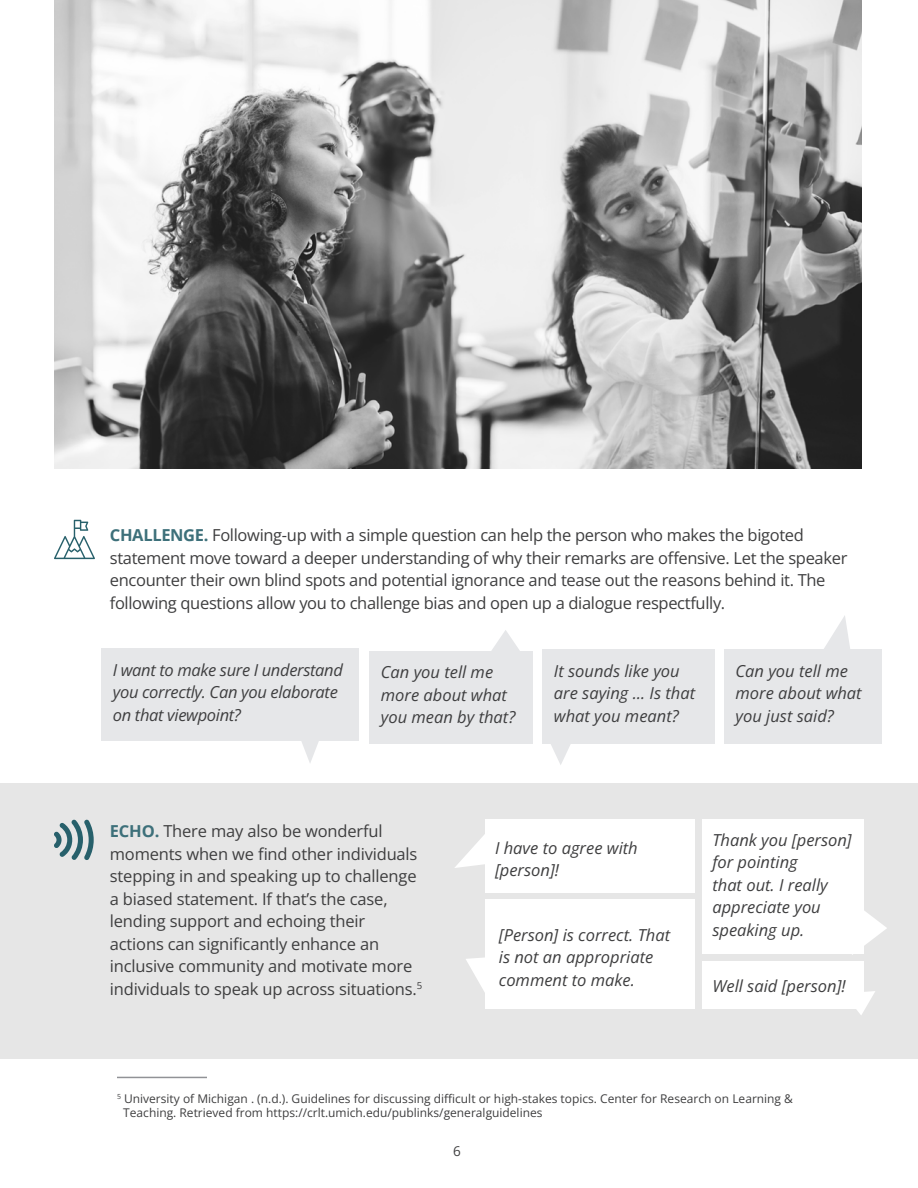
<style>
.page{position:relative;width:918px;height:1188px;background:#fff}
.page>*{position:absolute;margin:0;border:0;box-sizing:border-box;transform-origin:0 0}
.t1{font:16.5px/22.5px "Open Sans";letter-spacing:-.02em;color:#3e3e3f}
.t2{font:italic 16.5px/22.5px "Open Sans";color:#3e3e3f}
.t3{font:italic 16.5px/22.5px "Open Sans";letter-spacing:-.02em;color:#3e3e3f}
.t4{font:13.5px "Open Sans";color:#3e3e3f}
.t5{font:12px "Open Sans";color:#3e3e3f}
.s1{font-weight:700;color:#3d707a}
</style>
<div class="page">
<div style="left:0;top:783px;width:918px;height:275px;background:#e6e6e6"></div>
<svg style="left:54px;top:520px;width:41px;height:39px"></svg>
<div style="left:542px;top:650px;width:173px;height:94px;background:#e6e7e9"></div>
<div style="left:369px;top:651px;width:164px;height:92px;background:#e6e7e9"></div>
<div style="left:724px;top:650px;width:157px;height:94px;background:#e6e7e9"></div>
<div style="left:101px;top:648px;width:258px;height:92px;background:#e6e7e9"></div>
<svg style="left:816px;top:616px;width:34px;height:34px"></svg>
<svg style="left:551px;top:744px;width:20px;height:21px"></svg>
<svg style="left:491px;top:630px;width:29px;height:21px"></svg>
<svg style="left:294px;top:740px;width:32px;height:23px"></svg>
<svg style="left:54px;top:820px;width:40px;height:40px"></svg>
<div style="left:702px;top:961px;width:162px;height:47px;background:#fff"></div>
<div style="left:485px;top:819px;width:210px;height:74px;background:#fff"></div>
<svg style="left:455px;top:834px;width:30px;height:34px"></svg>
<svg style="left:844px;top:991px;width:31px;height:24px"></svg>
<div style="left:712px;top:975px;width:141px;height:17px;background:#fff"></div>
<div style="left:485px;top:899px;width:210px;height:109px;background:#fff"></div>
<svg style="left:466px;top:957px;width:19px;height:35px"></svg>
<div style="left:702px;top:819px;width:162px;height:135px;background:#fff"></div>
<svg style="left:852px;top:911px;width:35px;height:44px"></svg>
<img style="left:54px;top:0;width:807px;height:468px">
<hr style="left:117px;top:1077px;width:90px;height:1px;background:#919296">
<p class="t1" style="left:110px;top:523px;width:739px"><span class="s1">CHALLENGE.</span> Following-up with a simple question can help the person who makes the bigoted statement move toward a deeper understanding of why their remarks are offensive. Let the speaker encounter their own blind spots and potential ignorance and tease out the reasons behind it. The following questions allow you to challenge bias and open up a dialogue respectfully.</p>
<p class="t3" style="left:113px;top:658px;width:232px">I want to make sure I understand you correctly. Can you elaborate on that viewpoint?</p>
<p class="t2" style="left:554px;top:659px;width:143px">It sounds like you are saying … Is that what you meant?</p>
<p class="t2" style="left:381px;top:661px;width:136px">Can you tell me more about what you mean by that?</p>
<p class="t2" style="left:736px;top:659px;width:128px">Can you tell me more about what you just said?</p>
<p class="t1" style="left:110px;top:820px;width:314px"><span class="s1">ECHO.</span> There may also be wonderful moments when we find other individuals stepping in and speaking up to challenge a biased statement. If that’s the case, lending support and echoing their actions can significantly enhance an inclusive community and motivate more individuals to speak up across situations.<sup>5</sup></p>
<p class="t2" style="left:495px;top:836px;width:144px">I have to agree with [person]!</p>
<p class="t2" style="left:499px;top:923px;width:173px">[Person] is correct. That is not an appropriate comment to make.</p>
<p class="t2" style="left:712px;top:828px;width:141px">Thank you [person] for pointing<br>that out. I really appreciate you speaking up.</p>
<p class="t2" style="left:712px;top:974px;width:135px">Well said [person]!</p>
<p class="t5" style="left:117px;top:1090px;width:678px"><sup>5</sup> University of Michigan . (n.d.). Guidelines for discussing difficult or high-stakes topics. Center for Research on Learning &amp;</p>
<p class="t5" style="left:123px;top:1105px;width:421px">Teaching. Retrieved from https://crlt.umich.edu/publinks/generalguidelines</p>
<p class="t4" style="left:453px;top:1141px;width:9px">6</p>
</div>
